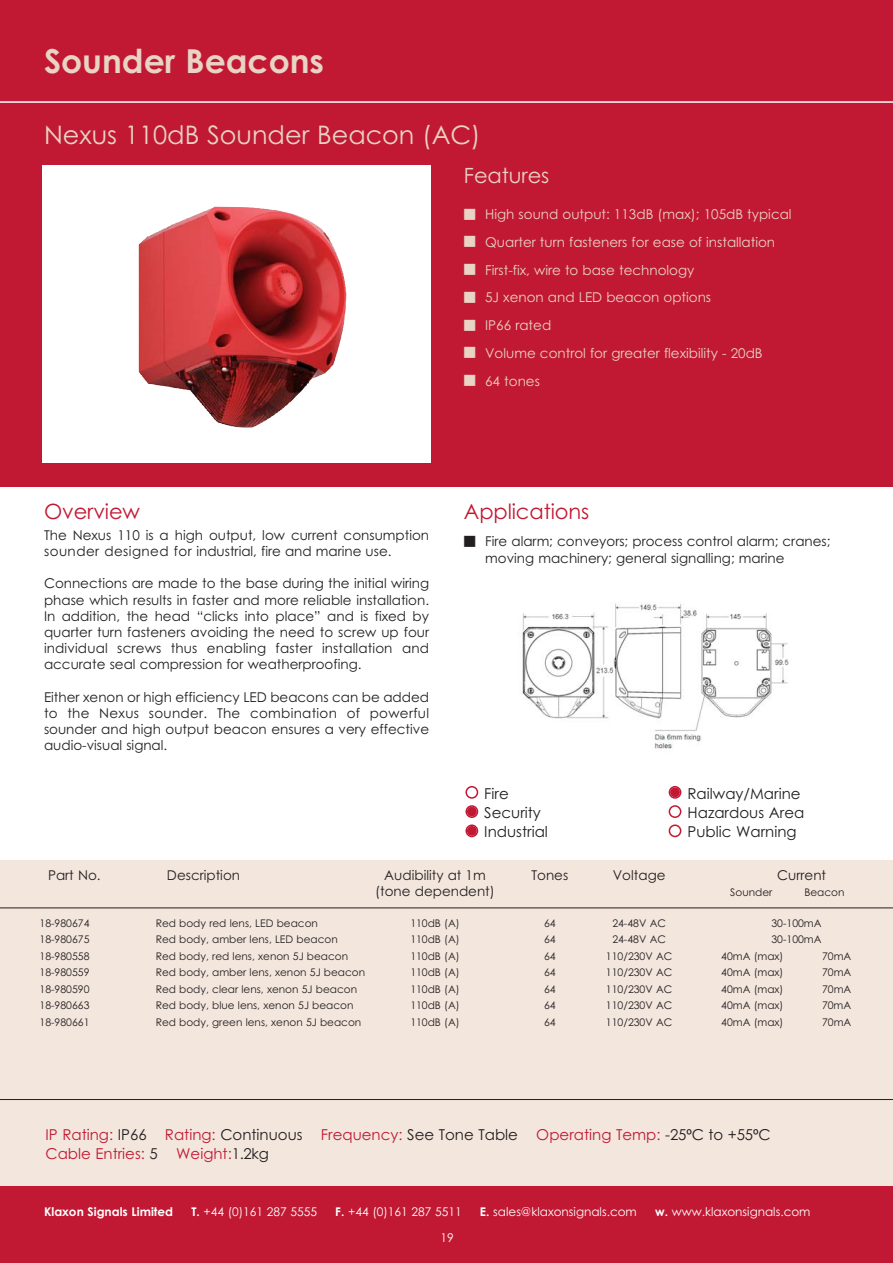
<style>
.page{position:relative;width:893px;height:1263px;background:#fff}
.page>*{position:absolute;margin:0;border:0;box-sizing:border-box;transform-origin:0 0}
.t1{font:700 33px "Century Gothic";color:#e8d3c4}
.t2{font:25.5px "Century Gothic";color:#e8d3c4}
.t3{font:21px "Century Gothic";letter-spacing:-.005em;color:#c11933}
.t4{font:21px "Century Gothic";letter-spacing:-.005em;color:#e8d3c4}
.t5{font:15px/19.5px "Century Gothic";color:#c11933}
.t6{font:15px/19.2px "Century Gothic";color:#231f20}
.t7{font:13.5px/16.2px "Century Gothic";color:#231f20}
.t8{font:13.5px "Century Gothic";color:#e8d3c4}
.t9{font:12px "Century Gothic";color:#fff}
.t10{font:700 12px "Century Gothic";color:#fff}
.t11{font:10.5px "Century Gothic";color:#231f20}
.s1{color:#231f20}
.s2{font-family:"Arial";color:#231f20}
.s3{font-weight:700}
</style>
<div class="page">
<div style="left:0;top:860px;width:892px;height:328px;background:#f3e6dd"></div>
<div style="left:0;top:0;width:892px;height:486px;background:#c11933"></div>
<div style="left:43px;top:166px;width:388px;height:297px;background:#fff"></div>
<hr style="left:0;top:101px;width:892px;height:2px;background:#fff">
<div style="left:0;top:1186px;width:892px;height:77px;background:#c11933"></div>
<img style="left:139px;top:207px;width:208px;height:221px">
<svg style="left:669px;top:824px;width:12px;height:13px"></svg>
<svg style="left:669px;top:805px;width:12px;height:13px"></svg>
<svg style="left:465px;top:824px;width:13px;height:13px"></svg>
<svg style="left:465px;top:805px;width:13px;height:13px"></svg>
<svg style="left:465px;top:786px;width:13px;height:13px"></svg>
<svg style="left:669px;top:786px;width:12px;height:13px"></svg>
<hr style="left:0;top:908px;width:892px;height:1px;background:#231f20">
<hr style="left:0;top:1099px;width:892px;height:1px;background:#231f20">
<img style="left:522px;top:603px;width:267px;height:146px">
<p class="t1" style="left:44px;top:49px;width:282px">Sounder Beacons</p>
<p class="t2" style="left:44px;top:125px;width:438px">Nexus 110dB Sounder Beacon (AC)</p>
<p class="t4" style="left:464px;top:167px;width:87px">Features</p>
<p class="t8" style="left:464px;top:209px;width:329px">■ High sound output: 113dB (max); 105dB typical</p>
<p class="t8" style="left:464px;top:237px;width:313px">■ Quarter turn fasteners for ease of installation</p>
<p class="t8" style="left:464px;top:265px;width:232px">■ First-fix, wire to base technology</p>
<p class="t8" style="left:464px;top:292px;width:249px">■ 5J xenon and LED beacon options</p>
<p class="t8" style="left:464px;top:320px;width:89px">■ IP66 rated</p>
<p class="t8" style="left:464px;top:348px;width:300px">■ Volume control for greater flexibility - 20dB</p>
<p class="t8" style="left:464px;top:376px;width:77px">■ 64 tones</p>
<p class="t3" style="left:44px;top:504px;width:97px">Overview</p>
<p class="t7" style="left:44px;top:528px;width:387px">The Nexus 110 is a high output, low current consumption sounder designed for industrial, fire and marine use.</p>
<p class="t7" style="left:44px;top:577px;width:387px;text-align:justify">Connections are made to the base during the initial wiring phase which results in faster and more reliable installation.<br>In addition, the head “clicks into place” and is fixed by quarter turn fasteners avoiding the need to screw up four individual screws thus enabling faster installation and accurate seal compression for weatherproofing.</p>
<p class="t7" style="left:44px;top:690px;width:387px;text-align:justify">Either xenon or high efficiency LED beacons can be added to the Nexus sounder. The combination of powerful sounder and high output beacon ensures a very effective audio-visual signal.</p>
<p class="t3" style="left:464px;top:504px;width:127px">Applications</p>
<p class="t7" style="left:485px;top:535px;width:347px;text-indent:-21px">■ Fire alarm; conveyors; process control alarm; cranes; moving machinery; general signalling; marine</p>
<p class="t6" style="left:484px;top:785px;width:65px">Fire<br>Security<br>Industrial</p>
<p class="t6" style="left:687px;top:785px;width:118px">Railway/Marine<br>Hazardous Area<br>Public Warning</p>
<p class="t7" style="left:48px;top:868px;width:54px">Part No.</p>
<p class="t7" style="left:167px;top:868px;width:75px">Description</p>
<p class="t7" style="left:384px;top:868px;width:103px">Audibility at 1m</p>
<p class="t7" style="left:531px;top:868px;width:38px">Tones</p>
<p class="t7" style="left:613px;top:868px;width:54px">Voltage</p>
<p class="t7" style="left:777px;top:868px;width:50px">Current</p>
<p class="t7" style="left:375px;top:884px;width:121px">(tone dependent)</p>
<p class="t11" style="left:730px;top:888px;width:44px">Sounder</p>
<p class="t11" style="left:804px;top:888px;width:42px">Beacon</p>
<p class="t11" style="left:40px;top:919px;width:52px">18-980674</p>
<p class="t11" style="left:156px;top:919px;width:164px">Red body red lens, LED beacon</p>
<p class="t11" style="left:410px;top:919px;width:51px">110dB (A)</p>
<p class="t11" style="left:544px;top:919px;width:13px">64</p>
<p class="t11" style="left:612px;top:919px;width:55px">24-48V AC</p>
<p class="t11" style="left:771px;top:919px;width:52px">30-100mA</p>
<p class="t11" style="left:40px;top:935px;width:52px">18-980675</p>
<p class="t11" style="left:156px;top:935px;width:184px">Red body, amber lens, LED beacon</p>
<p class="t11" style="left:410px;top:935px;width:51px">110dB (A)</p>
<p class="t11" style="left:544px;top:935px;width:13px">64</p>
<p class="t11" style="left:612px;top:935px;width:55px">24-48V AC</p>
<p class="t11" style="left:771px;top:935px;width:52px">30-100mA</p>
<p class="t11" style="left:40px;top:952px;width:52px">18-980558</p>
<p class="t11" style="left:156px;top:952px;width:194px">Red body, red lens, xenon 5J beacon</p>
<p class="t11" style="left:410px;top:952px;width:51px">110dB (A)</p>
<p class="t11" style="left:544px;top:952px;width:13px">64</p>
<p class="t11" style="left:606px;top:952px;width:68px">110/230V AC</p>
<p class="t11" style="left:721px;top:952px;width:64px">40mA (max)</p>
<p class="t11" style="left:822px;top:952px;width:31px">70mA</p>
<p class="t11" style="left:40px;top:968px;width:52px">18-980559</p>
<p class="t11" style="left:156px;top:968px;width:211px">Red body, amber lens, xenon 5J beacon</p>
<p class="t11" style="left:410px;top:968px;width:51px">110dB (A)</p>
<p class="t11" style="left:544px;top:968px;width:13px">64</p>
<p class="t11" style="left:606px;top:968px;width:68px">110/230V AC</p>
<p class="t11" style="left:721px;top:968px;width:64px">40mA (max)</p>
<p class="t11" style="left:822px;top:968px;width:31px">70mA</p>
<p class="t11" style="left:40px;top:985px;width:52px">18-980590</p>
<p class="t11" style="left:156px;top:985px;width:203px">Red body, clear lens, xenon 5J beacon</p>
<p class="t11" style="left:410px;top:985px;width:51px">110dB (A)</p>
<p class="t11" style="left:544px;top:985px;width:13px">64</p>
<p class="t11" style="left:606px;top:985px;width:68px">110/230V AC</p>
<p class="t11" style="left:721px;top:985px;width:64px">40mA (max)</p>
<p class="t11" style="left:822px;top:985px;width:31px">70mA</p>
<p class="t11" style="left:40px;top:1001px;width:52px">18-980663</p>
<p class="t11" style="left:156px;top:1001px;width:199px">Red body, blue lens, xenon 5J beacon</p>
<p class="t11" style="left:410px;top:1001px;width:51px">110dB (A)</p>
<p class="t11" style="left:544px;top:1001px;width:13px">64</p>
<p class="t11" style="left:606px;top:1001px;width:68px">110/230V AC</p>
<p class="t11" style="left:721px;top:1001px;width:64px">40mA (max)</p>
<p class="t11" style="left:822px;top:1001px;width:31px">70mA</p>
<p class="t11" style="left:40px;top:1018px;width:52px">18-980661</p>
<p class="t11" style="left:156px;top:1018px;width:207px">Red body, green lens, xenon 5J beacon</p>
<p class="t11" style="left:410px;top:1018px;width:51px">110dB (A)</p>
<p class="t11" style="left:544px;top:1018px;width:13px">64</p>
<p class="t11" style="left:606px;top:1018px;width:68px">110/230V AC</p>
<p class="t11" style="left:721px;top:1018px;width:64px">40mA (max)</p>
<p class="t11" style="left:822px;top:1018px;width:31px">70mA</p>
<p class="t5" style="left:46px;top:1126px;width:727px">IP Rating: <span class="s1">IP66</span> Rating: <span class="s1">Continuous</span> Frequency: <span class="s1">See Tone Table</span> Operating Temp: <span class="s1">-25</span><span class="s2">º</span><span class="s1">C to +55</span><span class="s2">º</span><span class="s1">C<br></span>Cable Entries: <span class="s1">5</span> Weight:<span class="s1">1.2kg</span></p>
<p class="t10" style="left:44px;top:1207px;width:131px">Klaxon Signals Limited</p>
<p class="t9" style="left:191px;top:1207px;width:127px"><span class="s3">T.</span> +44 (0)161 287 5555</p>
<p class="t9" style="left:335px;top:1207px;width:128px"><span class="s3">F.</span> +44 (0)161 287 5511</p>
<p class="t9" style="left:480px;top:1207px;width:158px"><span class="s3">E.</span> sales@klaxonsignals.com</p>
<p class="t9" style="left:655px;top:1207px;width:157px"><span class="s3">w.</span> www.klaxonsignals.com</p>
<p class="t9" style="left:441px;top:1233px;width:15px">19</p>
</div>
